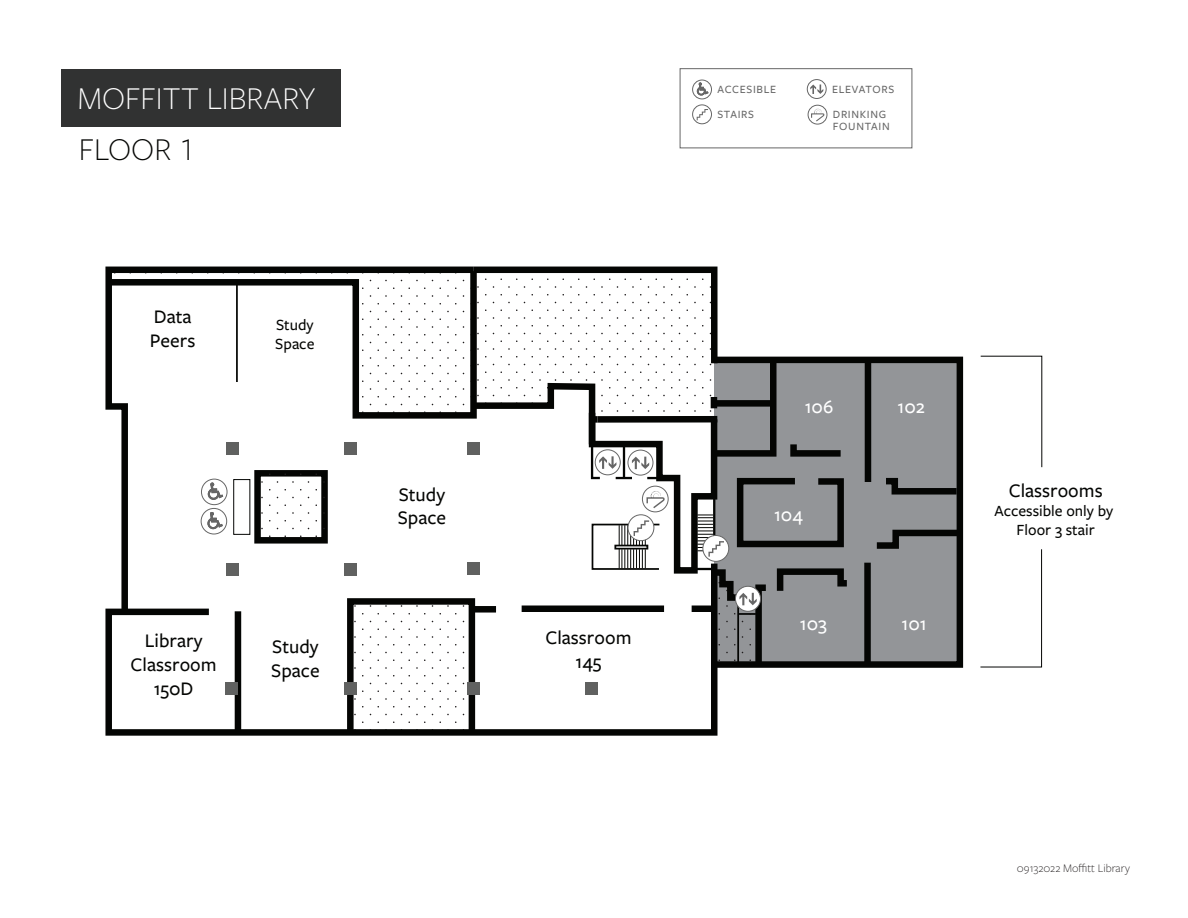
<style>
.page{position:relative;width:1188px;height:918px;background:#fff}
.page>*{position:absolute;margin:0;border:0;box-sizing:border-box;transform-origin:0 0}
.t1{font:300 33px "Freight Sans Pro";color:#fff}
.t2{font:300 33px "Freight Sans Pro";color:#040503}
.t3{font:500 19.95px/24px "Freight Sans Pro";color:#040503}
.t4{font:500 19.95px "Freight Sans Pro";color:#fff}
.t5{font:500 16.2px/19.4px "Freight Sans Pro";color:#040503}
.t6{font:300 12px "Freight Sans Pro";color:#231f20}
.t7{font:500 11.55px/24.9px "Freight Sans Pro";letter-spacing:.06em;color:#666}
</style>
<div class="page">
<svg style="left:105px;top:618px;width:613px;height:118px"></svg>
<svg style="left:105px;top:422px;width:360px;height:196px"></svg>
<svg style="left:853px;top:356px;width:111px;height:312px;background:#898b8d"></svg>
<svg style="left:105px;top:266px;width:362px;height:156px"></svg>
<div style="left:254px;top:470px;width:74px;height:74px;border:7px solid #040503"></div>
<div style="left:235px;top:611px;width:6px;height:120px;background:#040503"></div>
<div style="left:347px;top:598px;width:128px;height:138px;border:7px solid #040503"></div>
<div style="left:864px;top:563px;width:7px;height:103px;background:#040503"></div>
<svg style="left:870px;top:526px;width:94px;height:26px;background:#666869"></svg>
<svg style="left:880px;top:475px;width:83px;height:23px;background:#606263"></svg>
<div style="left:865px;top:362px;width:6px;height:120px;background:#040503"></div>
<div style="left:225px;top:682px;width:13px;height:12px;background:#606160"></div>
<div style="left:344px;top:682px;width:13px;height:12px;background:#606160"></div>
<div style="left:467px;top:682px;width:12px;height:12px;background:#606160"></div>
<div style="left:585px;top:682px;width:13px;height:12px;background:#606160"></div>
<div style="left:226px;top:563px;width:12px;height:12px;background:#606160"></div>
<div style="left:345px;top:563px;width:12px;height:12px;background:#606160"></div>
<div style="left:226px;top:442px;width:12px;height:13px;background:#606160"></div>
<div style="left:345px;top:442px;width:12px;height:13px;background:#606160"></div>
<hr style="left:236px;top:285px;width:2px;height:97px;background:#040503">
<div style="left:233px;top:479px;width:17px;height:56px;border:1px solid #040503"></div>
<svg style="left:258px;top:473px;width:67px;height:67px"></svg>
<svg style="left:980px;top:356px;width:62px;height:112px"></svg>
<svg style="left:980px;top:549px;width:62px;height:119px"></svg>
<div style="left:61px;top:70px;width:280px;height:57px;background:#313232"></div>
<div style="left:680px;top:68px;width:232px;height:80px;border:1px solid #666"></div>
<svg style="left:807px;top:80px;width:19px;height:18px"></svg>
<div style="left:807px;top:79px;width:19px;height:20px;border:1px solid #666;border-radius:50%"></div>
<svg style="left:810px;top:85px;width:13px;height:9px"></svg>
<svg style="left:693px;top:80px;width:19px;height:19px"></svg>
<div style="left:692px;top:80px;width:20px;height:19px;border:1px solid #666;border-radius:50%"></div>
<svg style="left:693px;top:105px;width:19px;height:19px"></svg>
<div style="left:692px;top:105px;width:20px;height:19px;border:1px solid #666;border-radius:50%"></div>
<svg style="left:697px;top:109px;width:11px;height:11px"></svg>
<svg style="left:808px;top:105px;width:19px;height:19px"></svg>
<div style="left:808px;top:105px;width:19px;height:19px;border:1px solid #666;border-radius:50%"></div>
<svg style="left:811px;top:109px;width:14px;height:14px"></svg>
<svg style="left:697px;top:83px;width:11px;height:12px"></svg>
<svg style="left:201px;top:479px;width:26px;height:26px"></svg>
<div style="left:201px;top:479px;width:26px;height:26px;border:1px solid #666;border-radius:50%"></div>
<svg style="left:208px;top:483px;width:15px;height:17px"></svg>
<svg style="left:201px;top:508px;width:26px;height:26px"></svg>
<div style="left:201px;top:508px;width:26px;height:26px;border:1px solid #666;border-radius:50%"></div>
<svg style="left:208px;top:512px;width:15px;height:17px"></svg>
<svg style="left:467px;top:266px;width:386px;height:406px"></svg>
<h1 class="t1" style="left:77px;top:77px;width:240px">MOFFITT LIBRARY</h1>
<h1 class="t2" style="left:79px;top:128px;width:118px">FLOOR 1</h1>
<p class="t3" style="left:150px;top:304px;width:47px">Data<br>Peers</p>
<p class="t5" style="left:275px;top:314px;width:41px">Study<br>Space</p>
<p class="t3" style="left:398px;top:481px;width:50px">Study<br>Space</p>
<p class="t3" style="left:131px;top:628px;width:87px;text-align:center">Library<br>Classroom<br>150D</p>
<p class="t3" style="left:271px;top:634px;width:50px">Study<br>Space</p>
<p class="t3" style="left:546px;top:624px;width:87px;text-align:center">Classroom<br>145</p>
<p class="t7" style="left:717px;top:76px;width:60px">ACCESIBLE<br>STAIRS</p>
<p class="t7" style="left:832px;top:76px;width:64px">ELEVATORS<br>DRINKING</p>
<p class="t7" style="left:833px;top:114px;width:58px">FOUNTAIN</p>
<p class="t4" style="left:805px;top:393px;width:30px">106</p>
<p class="t4" style="left:898px;top:393px;width:29px">102</p>
<p class="t4" style="left:774px;top:501px;width:30px">104</p>
<p class="t4" style="left:800px;top:610px;width:29px">103</p>
<p class="t4" style="left:902px;top:610px;width:27px">101</p>
<p class="t3" style="left:1009px;top:477px;width:95px">Classrooms</p>
<p class="t5" style="left:994px;top:500px;width:120px;text-align:center">Accessible only by<br>Floor 3 stair</p>
<p class="t6" style="left:1017px;top:860px;width:114px">09132022 Moffitt Library</p>
</div>
